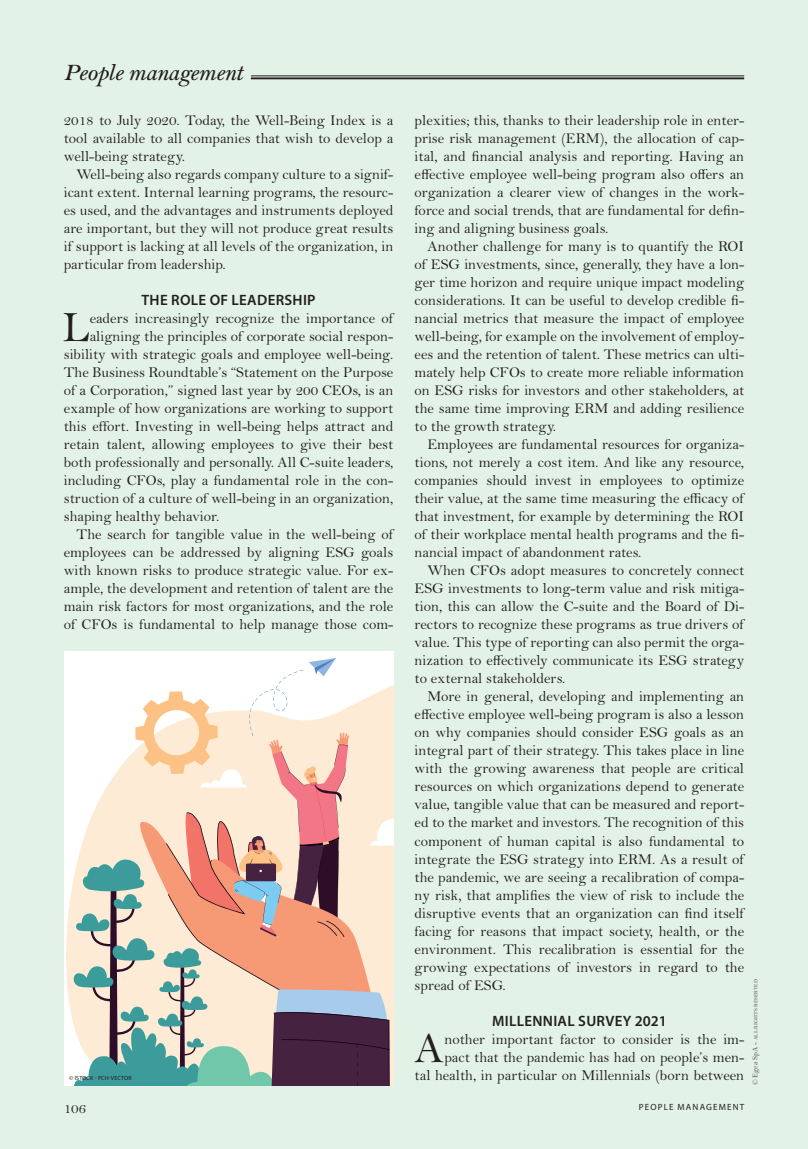
<style>
.page{position:relative;width:808px;height:1149px;background:#fff}
.page>*{position:absolute;margin:0;border:0;box-sizing:border-box;transform-origin:0 0}
.Testo_capoverso{font:43.5px "Bell MT Std";color:#231f20}
.t1{font:italic 600 24px "Bell MT Std";letter-spacing:-.025em;color:#231f20}
.TESTO_no_capoverso{font:15px/18px "Bell MT Std";color:#231f20;text-align:justify}
.Testo_capoverso-2{font:15px/18px "Bell MT Std";color:#231f20}
.Titoletti_paragrafo{font:600 15px "Myriad Pro";letter-spacing:.02em;color:#231f20}
.t2{font:9px "Myriad Pro";letter-spacing:.13em;color:#231f20}
.elenco___punti{font:6px "Myriad Pro";letter-spacing:.02em;color:#231f20}
.t3{font:600 5.25px "Bell MT Std";color:#636366}
.s1{font-weight:400;font-size:7.5px}
.s2{font-size:7.5px}
</style>
<div class="page">
<div style="left:0;top:0;width:808px;height:1148px;background:#e3f2e7"></div>
<hr style="left:251px;top:76px;width:493px;height:1px;background:#231f20">
<hr style="left:251px;top:77px;width:493px;height:2px;background:#231f20">
<svg style="left:64px;top:651px;width:329px;height:433px;background:#fefdfb"></svg>
<svg style="left:72px;top:658px;width:321px;height:426px;background:#d8c4b9"></svg>
<h2 class="t1" style="left:64px;top:59px;width:181px">People management</h2>
<p class="TESTO_no_capoverso" style="left:64px;top:111px;width:331px">2018 to July 2020. Today, the Well-Being Index is a tool available to all companies that wish to develop a well-being strategy.</p>
<p class="TESTO_no_capoverso" style="left:64px;top:165px;width:331px;text-indent:13px">Well-being also regards company culture to a signif&shy;icant extent. Internal learning programs, the resourc&shy;es used, and the advantages and instruments deployed are important, but they will not produce great results if support is lacking at all levels of the organization, in particular from leadership.</p>
<p class="Titoletti_paragrafo" style="left:141px;top:290px;width:176px">THE ROLE OF LEADERSHIP</p>
<p class="Testo_capoverso" style="left:63px;top:303px;width:28px">L</p>
<p class="Testo_capoverso-2" style="left:90px;top:309px;width:305px">eaders increasingly recognize the importance of</p>
<p class="TESTO_no_capoverso" style="left:415px;top:111px;width:331px">plexities; this, thanks to their leadership role in enter&shy;prise risk management (ERM), the allocation of cap&shy;ital, and financial analysis and reporting. Having an effective employee well-being program also offers an organization a clearer view of changes in the work&shy;force and social trends, that are fundamental for defin&shy;ing and aligning business goals.</p>
<p class="TESTO_no_capoverso" style="left:415px;top:237px;width:331px;text-indent:13px">Another challenge for many is to quantify the ROI of ESG investments, since, generally, they have a lon&shy;ger time horizon and require unique impact modeling considerations. It can be useful to develop credible fi&shy;nancial metrics that measure the impact of employee well-being, for example on the involvement of employ&shy;ees and the retention of talent. These metrics can ulti&shy;mately help CFOs to create more reliable information on ESG risks for investors and other stakeholders, at the same time improving ERM and adding resilience to the growth strategy.</p>
<p class="TESTO_no_capoverso" style="left:415px;top:435px;width:331px;text-indent:13px">Employees are fundamental resources for organiza&shy;tions, not merely a cost item. And like any resource, companies should invest in employees to optimize their value, at the same time measuring the efficacy of that investment, for example by determining the ROI of their workplace mental health programs and the fi&shy;nancial impact of abandonment rates.</p>
<p class="TESTO_no_capoverso" style="left:415px;top:561px;width:331px;text-indent:13px">When CFOs adopt measures to concretely connect ESG investments to long-term value and risk mitiga&shy;tion, this can allow the C-suite and the Board of Di&shy;rectors to recognize these programs as true drivers of value. This type of reporting can also permit the orga&shy;nization to effectively communicate its ESG strategy to external stakeholders.</p>
<p class="TESTO_no_capoverso" style="left:415px;top:687px;width:331px;text-indent:13px">More in general, developing and implementing an effective employee well-being program is also a lesson on why companies should consider ESG goals as an integral part of their strategy. This takes place in line with the growing awareness that people are critical resources on which organizations depend to generate value, tangible value that can be measured and report&shy;ed to the market and investors. The recognition of this component of human capital is also fundamental to integrate the ESG strategy into ERM. As a result of the pandemic, we are seeing a recalibration of compa&shy;ny risk, that amplifies the view of risk to include the disruptive events that an organization can find itself facing for reasons that impact society, health, or the environment. This recalibration is essential for the growing expectations of investors in regard to the spread of ESG.</p>
<p class="Titoletti_paragrafo" style="left:492px;top:1010px;width:176px">MILLENNIAL SURVEY 2021</p>
<p class="Testo_capoverso" style="left:414px;top:1023px;width:31px">A</p>
<p class="Testo_capoverso-2" style="left:444px;top:1029px;width:301px">nother important factor to consider is the im&shy;pact that the pandemic has had on people’s men-</p>
<p class="Testo_capoverso-2" style="left:90px;top:327px;width:305px">aligning the principles of corporate social respon-</p>
<p class="Testo_capoverso-2" style="left:64px;top:345px;width:331px">sibility with strategic goals and employee well-being.</p>
<p class="Testo_capoverso-2" style="left:64px;top:363px;width:331px">The Business Roundtable’s “Statement on the Purpose</p>
<p class="Testo_capoverso-2" style="left:64px;top:381px;width:331px">of a Corporation,” signed last year by 200 CEOs, is an</p>
<p class="Testo_capoverso-2" style="left:64px;top:399px;width:331px">example of how organizations are working to support</p>
<p class="Testo_capoverso-2" style="left:64px;top:417px;width:331px">this effort. Investing in well-being helps attract and</p>
<p class="Testo_capoverso-2" style="left:64px;top:435px;width:331px">retain talent, allowing employees to give their best</p>
<p class="Testo_capoverso-2" style="left:64px;top:453px;width:331px">both professionally and personally. All C-suite leaders,</p>
<p class="Testo_capoverso-2" style="left:64px;top:471px;width:331px">including CFOs, play a fundamental role in the con-</p>
<p class="Testo_capoverso-2" style="left:64px;top:489px;width:331px">struction of a culture of well-being in an organization,</p>
<p class="Testo_capoverso-2" style="left:64px;top:507px;width:157px">shaping healthy behavior.</p>
<p class="TESTO_no_capoverso" style="left:64px;top:525px;width:331px;text-indent:13px">The search for tangible value in the well-being of employees can be addressed by aligning ESG goals with known risks to produce strategic value. For ex&shy;ample, the development and retention of talent are the main risk factors for most organizations, and the role of CFOs is fundamental to help manage those com-</p>
<p class="t3" style="left:753px;top:1084px;width:107px;rotate:-90deg"><span class="s1">©</span> <span class="s2">Egea SpA -</span> ALL RIGHTS RESERVED</p>
<p class="elenco___punti" style="left:69px;top:1073px;width:64px">© ISTOCK - PCH-VECTOR</p>
<p class="Testo_capoverso-2" style="left:415px;top:1065px;width:331px">tal health, in particular on Millennials (born between</p>
<p class="TESTO_no_capoverso" style="left:64px;top:1099px;width:24px">106</p>
<p class="t2" style="left:639px;top:1101px;width:107px">PEOPLE MANAGEMENT</p>
</div>
